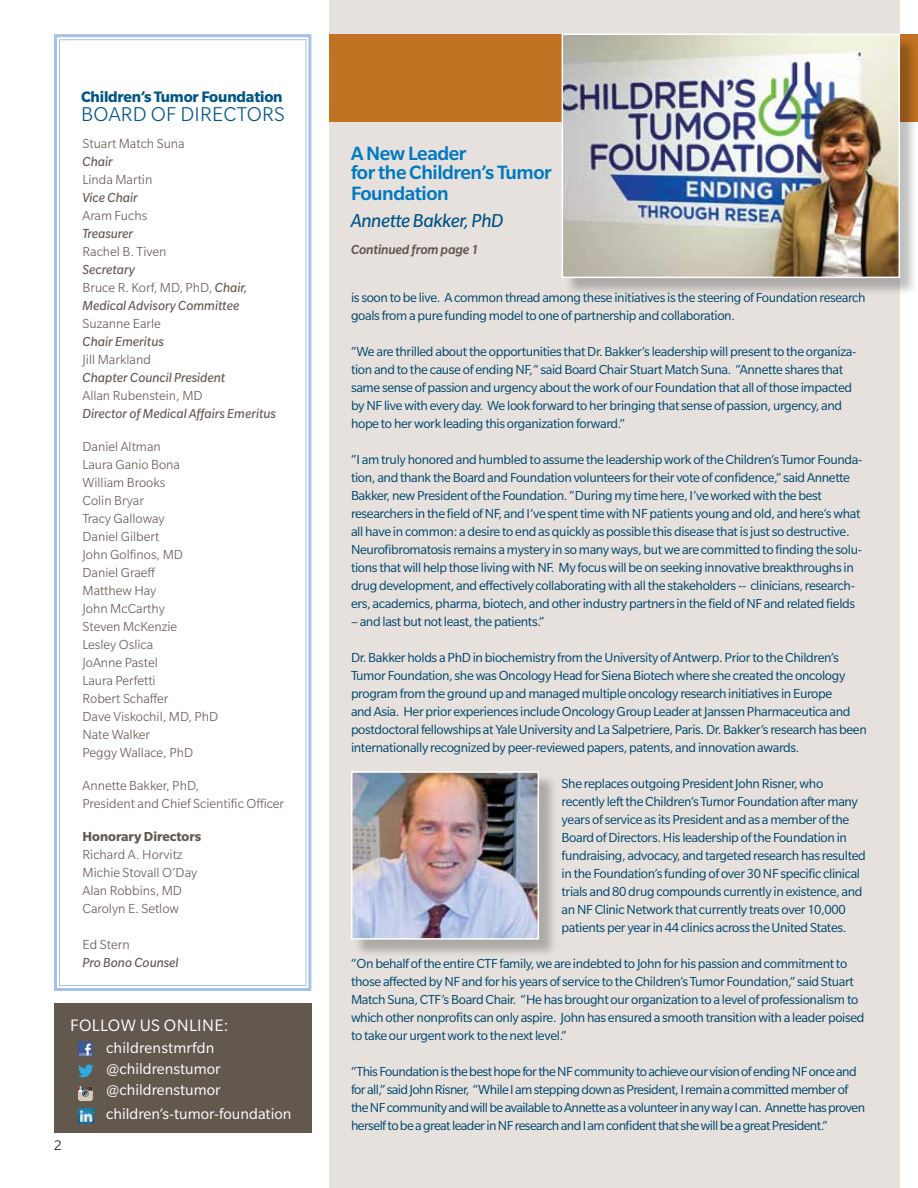
<style>
.page{position:relative;width:918px;height:1188px;background:#fff}
.page>*{position:absolute;margin:0;border:0;box-sizing:border-box;transform-origin:0 0}
.t1{font:300 21.75px "Slate Pro";letter-spacing:.01em;color:#005587}
.t2{font:500 21px/20.2px "Slate Pro";letter-spacing:-.02em;color:#0079c1}
.t3{font:italic 20.4px "Slate Pro";letter-spacing:-.02em;color:#005587}
.t4{font:18px "Slate Pro";color:#fff}
.t5{font:16.5px "Slate Pro";color:#fff}
.t6{font:700 16.5px "Slate Pro";letter-spacing:-.01em;color:#005587}
.t7{font:300 15px "Slate Pro";color:#000}
.t8{font:14.25px/18px "Slate Pro";letter-spacing:-.025em;color:#00456b}
.t9{font:300 14.25px/18px "Slate Pro";color:#63584e}
.t10{font:italic 14.25px/18px "Slate Pro";color:#63584e}
.t11{font:italic 500 14.25px "Slate Pro";letter-spacing:-.01em;color:#63584e}
.t12{font:700 14.25px "Slate Pro";color:#63584e}
.s1{font-weight:300;font-style:normal}
</style>
<div class="page">
<div style="left:329px;top:0;width:571px;height:1188px;background:#e6e1dd"></div>
<svg style="left:54px;top:34px;width:258px;height:957px"></svg>
<div style="left:59px;top:39px;width:247px;height:947px;border:1px solid #a3c2e6"></div>
<div style="left:329px;top:34px;width:589px;height:88px;background:#c17223"></div>
<div style="left:564px;top:36px;width:354px;height:261px;background:#000;opacity:.25"></div>
<img style="left:565px;top:37px;width:332px;height:238px">
<div style="left:562px;top:34px;width:338px;height:244px;border:2px solid #fff"></div>
<div style="left:353px;top:774px;width:205px;height:184px;background:#000;opacity:.25"></div>
<img style="left:354px;top:774px;width:182px;height:163px">
<div style="left:351px;top:771px;width:188px;height:169px;border:2px solid #fff"></div>
<div style="left:54px;top:1003px;width:257px;height:130px;background:#63584e"></div>
<div style="left:78px;top:1086px;width:15px;height:15px;background:#d6cab5;border-radius:3px"></div>
<svg style="left:78px;top:1086px;width:15px;height:11px"></svg>
<svg style="left:78px;top:1065px;width:16px;height:12px"></svg>
<div style="left:78px;top:1041px;width:15px;height:15px;background:#3c5a98"></div>
<svg style="left:79px;top:1044px;width:13px;height:11px"></svg>
<img style="left:78px;top:1108px;width:15px;height:16px">
<p class="t6" style="left:81px;top:87px;width:203px">Children’s Tumor Foundation</p>
<h1 class="t1" style="left:81px;top:103px;width:203px">board of directors</h1>
<p class="t9" style="left:82px;top:134px;width:104px">Stuart Match Suna</p>
<p class="t10" style="left:82px;top:152px;width:32px">Chair</p>
<p class="t9" style="left:82px;top:170px;width:71px">Linda Martin</p>
<p class="t10" style="left:82px;top:188px;width:57px">Vice Chair</p>
<p class="t9" style="left:82px;top:206px;width:66px">Aram Fuchs</p>
<p class="t10" style="left:82px;top:224px;width:52px">Treasurer</p>
<p class="t9" style="left:82px;top:242px;width:86px">Rachel B. Tiven</p>
<p class="t10" style="left:82px;top:260px;width:166px">Secretary<br><span class="s1">Bruce R. Korf, MD, PhD,</span> Chair,<br>Medical Advisory Committee</p>
<p class="t9" style="left:82px;top:314px;width:80px">Suzanne Earle</p>
<p class="t10" style="left:82px;top:332px;width:83px">Chair Emeritus</p>
<p class="t9" style="left:82px;top:350px;width:70px">Jill Markland</p>
<p class="t10" style="left:82px;top:368px;width:144px">Chapter Council President</p>
<p class="t9" style="left:82px;top:386px;width:111px">Allan Rubenstein, MD</p>
<p class="t10" style="left:82px;top:404px;width:195px">Director of Medical Affairs Emeritus</p>
<p class="t9" style="left:82px;top:437px;width:135px">Daniel Altman<br>Laura Ganio Bona<br>William Brooks<br>Colin Bryar<br>Tracy Galloway<br>Daniel Gilbert<br>John Golfinos, MD<br>Daniel Graeff<br>Matthew Hay<br>John McCarthy<br>Steven McKenzie<br>Lesley Oslica<br>JoAnne Pastel<br>Laura Perfetti<br>Robert Schaffer<br>Dave Viskochil, MD, PhD<br>Nate Walker<br>Peggy Wallace, PhD</p>
<p class="t9" style="left:82px;top:776px;width:203px">Annette Bakker, PhD,<br>President and Chief Scientific Officer</p>
<p class="t12" style="left:82px;top:828px;width:120px">Honorary Directors</p>
<p class="t9" style="left:82px;top:845px;width:116px">Richard A. Horvitz<br>Michie Stovall O’Day<br>Alan Robbins, MD<br>Carolyn E. Setlow</p>
<p class="t9" style="left:82px;top:935px;width:49px">Ed Stern</p>
<p class="t10" style="left:82px;top:953px;width:98px">Pro Bono Counsel</p>
<p class="t7" style="left:54px;top:1138px;width:9px">2</p>
<p class="t4" style="left:70px;top:1016px;width:21px">Follow</p>
<p class="t4" style="left:140px;top:1016px;width:35px">us online</p>
<p class="t4" style="left:224px;top:1016px;width:6px">:</p>
<p class="t5" style="left:106px;top:1039px;width:110px">childrenstmrfdn</p>
<p class="t5" style="left:106px;top:1060px;width:116px">@childrenstumor</p>
<p class="t5" style="left:106px;top:1082px;width:116px">@childrenstumor</p>
<p class="t5" style="left:106px;top:1105px;width:187px">children’s-tumor-foundation</p>
<h2 class="t2" style="left:351px;top:143px;width:202px">A New Leader<br>for the Children’s Tumor<br>Foundation</h2>
<h3 class="t3" style="left:351px;top:210px;width:154px">Annette Bakker, PhD</h3>
<p class="t11" style="left:351px;top:242px;width:129px">Continued from page 1</p>
<p class="t8" style="left:351px;top:289px;width:516px">is soon to be live. A common thread among these initiatives is the steering of Foundation research goals from a pure funding model to one of partnership and collaboration.</p>
<p class="t8" style="left:351px;top:343px;width:507px">“We are thrilled about the opportunities that Dr. Bakker’s leadership will present to the organiza&shy;tion and to the cause of ending NF,” said Board Chair Stuart Match Suna. “Annette shares that same sense of passion and urgency about the work of our Foundation that all of those impacted by NF live with every day. We look forward to her bringing that sense of passion, urgency, and hope to her work leading this organization forward.”</p>
<p class="t8" style="left:351px;top:451px;width:513px">“I am truly honored and humbled to assume the leadership work of the Children’s Tumor Founda&shy;tion, and thank the Board and Foundation volunteers for their vote of confidence,” said Annette Bakker, new President of the Foundation. “During my time here, I’ve worked with the best researchers in the field of NF, and I’ve spent time with NF patients young and old, and here’s what all have in common: a desire to end as quickly as possible this disease that is just so destructive.<br>Neurofibromatosis remains a mystery in so many ways, but we are committed to finding the solu&shy;tions that will help those living with NF. My focus will be on seeking innovative breakthroughs in drug development, and effectively collaborating with all the stakeholders -- clinicians, research&shy;ers, academics, pharma, biotech, and other industry partners in the field of NF and related fields</p>
<p class="t8" style="left:351px;top:613px;width:195px">– and last but not least, the patients.”</p>
<p class="t8" style="left:351px;top:649px;width:517px">Dr. Bakker holds a PhD in biochemistry from the University of Antwerp. Prior to the Children’s Tumor Foundation, she was Oncology Head for Siena Biotech where she created the oncology program from the ground up and managed multiple oncology research initiatives in Europe<br>and Asia. Her prior experiences include Oncology Group Leader at Janssen Pharmaceutica and postdoctoral fellowships at Yale University and La Salpetriere, Paris. Dr. Bakker’s research has been internationally recognized by peer-reviewed papers, patents, and innovation awards.</p>
<p class="t8" style="left:562px;top:775px;width:306px">She replaces outgoing President John Risner, who recently left the Children’s Tumor Foundation after many years of service as its President and as a member of the Board of Directors. His leadership of the Foundation in fundraising, advocacy, and targeted research has resulted in the Foundation’s funding of over 30 NF specific clinical trials and 80 drug compounds currently in existence, and an NF Clinic Network that currently treats over 10,000 patients per year in 44 clinics across the United States.</p>
<p class="t8" style="left:351px;top:955px;width:515px">“On behalf of the entire CTF family, we are indebted to John for his passion and commitment to those affected by NF and for his years of service to the Children’s Tumor Foundation,” said Stuart Match Suna, CTF’s Board Chair. “He has brought our organization to a level of professionalism to which other nonprofits can only aspire. John has ensured a smooth transition with a leader poised to take our urgent work to the next level.”</p>
<p class="t8" style="left:351px;top:1063px;width:516px">“This Foundation is the best hope for the NF community to achieve our vision of ending NF once and for all,” said John Risner, “While I am stepping down as President, I remain a committed member of the NF community and will be available to Annette as a volunteer in any way I can. Annette has proven herself to be a great leader in NF research and I am confident that she will be a great President.”</p>
</div>
